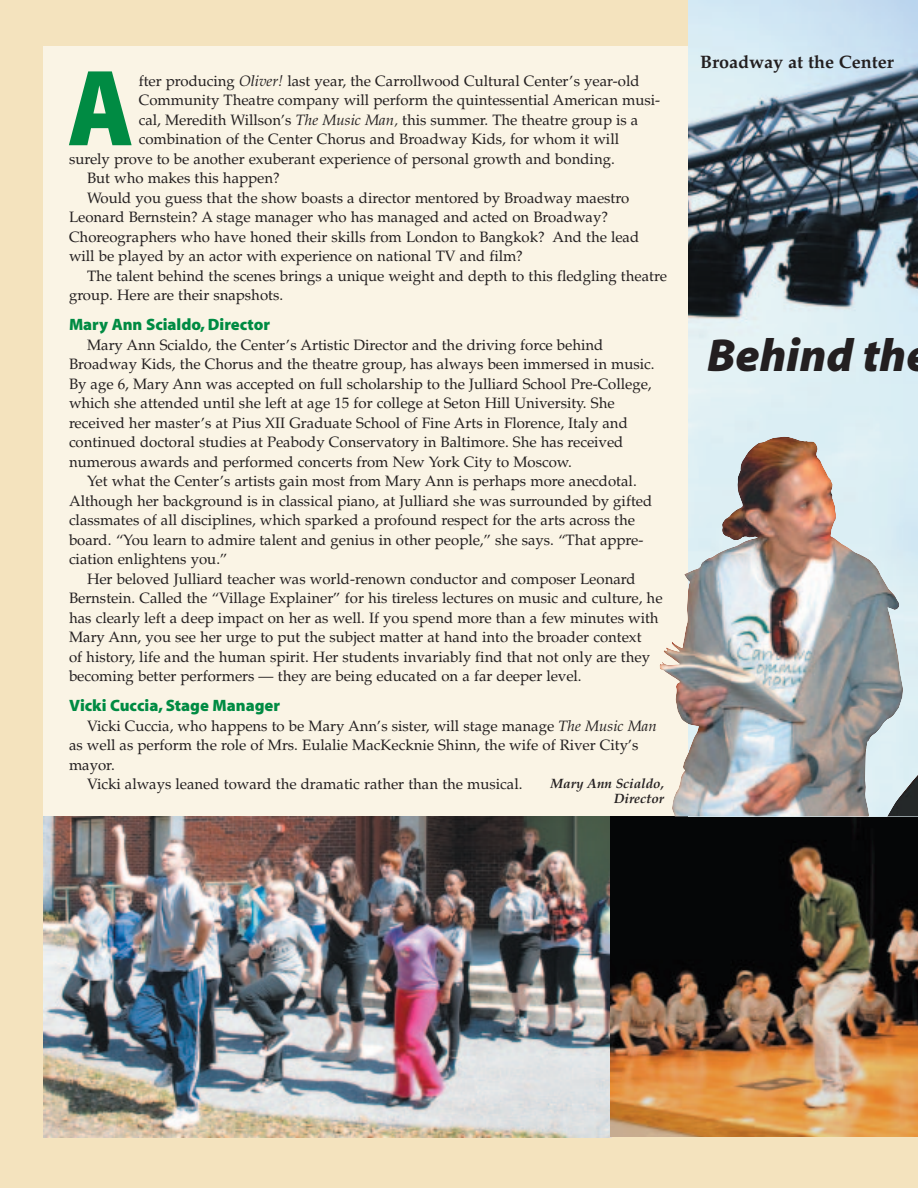
<style>
.page{position:relative;width:918px;height:1188px;background:#f4e3be}
.page>*{position:absolute;margin:0;border:0;box-sizing:border-box;transform-origin:0 0}
.t1{font:109.5px "Myriad MM 830 600";color:#008b43;scale:.9 1}
.t2{font:46.5px "Myriad MM It 830 600";color:#231f20}
.t3{font:700 18px "Palatino";color:#231f20}
.t4{font:16.5px "Myriad MM 830 600";color:#008b43}
.t5{font:15px/19.5px "Palatino";color:#231f20}
.t6{font:italic 700 13.5px/15px "Palatino";color:#231f20;text-align:right}
.s1{font-style:italic}
</style>
<div class="page">
<div style="left:44px;top:46px;width:874px;height:1091px;background:#faf4e5"></div>
<img style="left:44px;top:817px;width:874px;height:320px">
<img style="left:688px;top:0;width:230px;height:817px">
<img style="left:659px;top:436px;width:244px;height:354px">
<h1 class="t1" style="left:68px;top:67px;width:75px">A</h1>
<p class="t5" style="left:139px;top:73px;width:502px">fter producing <span class="s1">Oliver!</span> last year, the Carrollwood Cultural Center’s year-old</p>
<p class="t5" style="left:139px;top:92px;width:523px">Community Theatre company will perform the quintessential American musi-</p>
<p class="t5" style="left:139px;top:112px;width:501px">cal, Meredith Willson’s <span class="s1">The Music Man,</span> this summer. The theatre group is a</p>
<p class="t5" style="left:139px;top:131px;width:482px">combination of the Center Chorus and Broadway Kids, for whom it will</p>
<p class="t5" style="left:69px;top:151px;width:547px">surely prove to be another exuberant experience of personal growth and bonding.</p>
<p class="t5" style="left:87px;top:170px;width:194px">But who makes this happen?</p>
<p class="t5" style="left:87px;top:190px;width:544px">Would you guess that the show boasts a director mentored by Broadway maestro</p>
<p class="t5" style="left:69px;top:209px;width:541px">Leonard Bernstein? A stage manager who has managed and acted on Broadway?</p>
<p class="t5" style="left:69px;top:229px;width:572px">Choreographers who have honed their skills from London to Bangkok? And the lead</p>
<p class="t5" style="left:69px;top:248px;width:455px">will be played by an actor with experience on national TV and film?</p>
<p class="t5" style="left:87px;top:268px;width:582px">The talent behind the scenes brings a unique weight and depth to this fledgling theatre</p>
<p class="t5" style="left:69px;top:287px;width:216px">group. Here are their snapshots.</p>
<p class="t4" style="left:69px;top:319px;width:203px">Mary Ann Scialdo, Director</p>
<p class="t5" style="left:69px;top:337px;width:587px;text-indent:18px">Mary Ann Scialdo, the Center’s Artistic Director and the driving force behind Broadway Kids, the Chorus and the theatre group, has always been immersed in music.<br>By age 6, Mary Ann was accepted on full scholarship to the Julliard School Pre-College, which she attended until she left at age 15 for college at Seton Hill University. She received her master’s at Pius XII Graduate School of Fine Arts in Florence, Italy and continued doctoral studies at Peabody Conservatory in Baltimore. She has received numerous awards and performed concerts from New York City to Moscow.</p>
<p class="t5" style="left:69px;top:473px;width:585px;text-indent:18px">Yet what the Center’s artists gain most from Mary Ann is perhaps more anecdotal.<br>Although her background is in classical piano, at Julliard she was surrounded by gifted classmates of all disciplines, which sparked a profound respect for the arts across the board. “You learn to admire talent and genius in other people,” she says. “That appre&shy;ciation enlightens you.”</p>
<p class="t5" style="left:69px;top:571px;width:595px;text-indent:18px">Her beloved Julliard teacher was world-renown conductor and composer Leonard Bernstein. Called the “Village Explainer” for his tireless lectures on music and culture, he has clearly left a deep impact on her as well. If you spend more than a few minutes with Mary Ann, you see her urge to put the subject matter at hand into the broader context<br>of history, life and the human spirit. Her students invariably find that not only are they becoming better performers — they are being educated on a far deeper level.</p>
<p class="t4" style="left:69px;top:700px;width:213px">Vicki Cuccia, Stage Manager</p>
<p class="t5" style="left:87px;top:718px;width:571px">Vicki Cuccia, who happens to be Mary Ann’s sister, will stage manage <span class="s1">The Music Man</span></p>
<p class="t5" style="left:69px;top:737px;width:571px">as well as perform the role of Mrs. Eulalie MacKecknie Shinn, the wife of River City’s</p>
<p class="t5" style="left:69px;top:757px;width:47px">mayor.</p>
<p class="t5" style="left:87px;top:776px;width:437px">Vicki always leaned toward the dramatic rather than the musical.</p>
<p class="t6" style="left:551px;top:777px;width:115px">Mary Ann Scialdo,<br>Director</p>
<p class="t3" style="left:700px;top:55px;width:195px">Broadway at the Center</p>
<h2 class="t2" style="left:707px;top:337px;width:201px">Behind th</h2>
</div>
